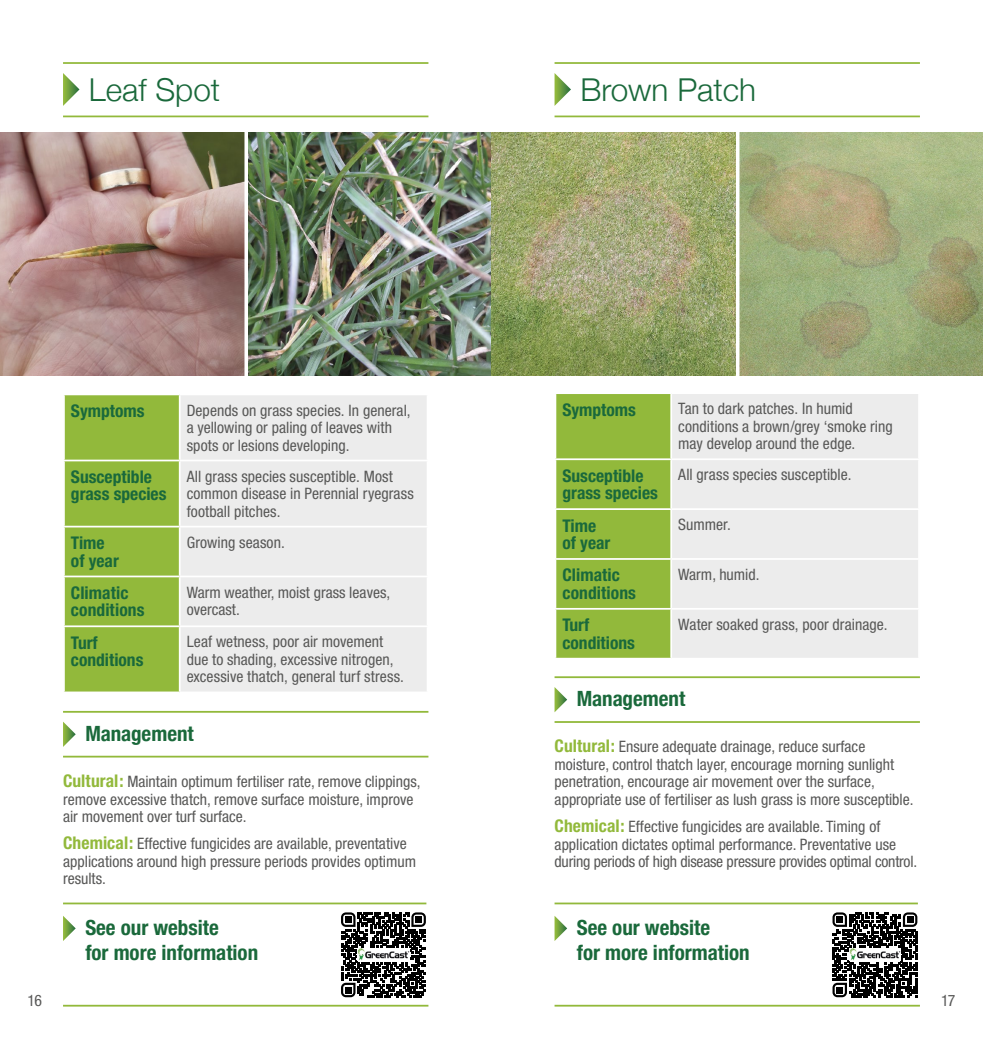
<style>
.page{position:relative;width:983px;height:1042px;background:#fff}
.page>*{position:absolute;margin:0;border:0;box-sizing:border-box;transform-origin:0 0}
.t1{font:300 31.5px "Helvetica Neue";color:#1a693b}
.t2{font:700 condensed 21px/24.5px "Helvetica Neue LT Std";color:#1a693b}
.t3{font:700 condensed 21px "Helvetica Neue";color:#1a693b}
.t4{font:700 condensed 17.5px/17.5px "Helvetica Neue LT Std";color:#1a693b}
.t5{font:condensed 15.75px/17.5px "Helvetica Neue LT Std";color:#585857}
.s1{font-family:"Helvetica Neue";font-weight:700;font-size:17.5px;color:#92b93b}
</style>
<div class="page">
<hr style="left:554px;top:902px;width:363px;height:2px;background:#92b93b">
<hr style="left:63px;top:902px;width:363px;height:2px;background:#92b93b">
<hr style="left:554px;top:1005px;width:365px;height:1px;background:#92b93b">
<hr style="left:63px;top:1005px;width:365px;height:1px;background:#92b93b">
<svg style="left:554px;top:916px;width:13px;height:25px"></svg>
<svg style="left:63px;top:916px;width:13px;height:25px"></svg>
<svg style="left:832px;top:912px;width:85px;height:85px"></svg>
<img style="left:848px;top:948px;width:52px;height:13px">
<svg style="left:341px;top:912px;width:85px;height:85px"></svg>
<img style="left:357px;top:948px;width:52px;height:13px">
<svg style="left:63px;top:73px;width:16px;height:33px"></svg>
<hr style="left:63px;top:62px;width:365px;height:2px;background:#92b93b">
<hr style="left:63px;top:116px;width:365px;height:1px;background:#92b93b">
<hr style="left:63px;top:711px;width:365px;height:2px;background:#92b93b">
<hr style="left:63px;top:756px;width:365px;height:1px;background:#92b93b">
<div style="left:65px;top:395px;width:114px;height:296px;background:#92b93b"></div>
<div style="left:181px;top:395px;width:245px;height:296px;background:#ececec"></div>
<hr style="left:63px;top:460px;width:117px;height:1px;background:#fff">
<hr style="left:180px;top:460px;width:248px;height:1px;background:#fff">
<hr style="left:63px;top:526px;width:117px;height:1px;background:#fff">
<hr style="left:180px;top:526px;width:248px;height:1px;background:#fff">
<hr style="left:63px;top:575px;width:117px;height:2px;background:#fff">
<hr style="left:180px;top:575px;width:248px;height:2px;background:#fff">
<hr style="left:63px;top:625px;width:117px;height:2px;background:#fff">
<hr style="left:180px;top:625px;width:248px;height:2px;background:#fff">
<svg style="left:63px;top:721px;width:13px;height:26px"></svg>
<img style="left:0;top:132px;width:491px;height:243px">
<svg style="left:244px;top:132px;width:4px;height:244px"></svg>
<svg style="left:554px;top:73px;width:17px;height:33px"></svg>
<hr style="left:554px;top:62px;width:365px;height:2px;background:#92b93b">
<hr style="left:554px;top:116px;width:365px;height:1px;background:#92b93b">
<hr style="left:554px;top:676px;width:365px;height:2px;background:#92b93b">
<hr style="left:554px;top:721px;width:365px;height:2px;background:#92b93b">
<div style="left:556px;top:394px;width:114px;height:264px;background:#92b93b"></div>
<div style="left:672px;top:394px;width:245px;height:264px;background:#ececec"></div>
<hr style="left:554px;top:458px;width:117px;height:2px;background:#fff">
<hr style="left:671px;top:458px;width:248px;height:2px;background:#fff">
<hr style="left:554px;top:508px;width:117px;height:2px;background:#fff">
<hr style="left:671px;top:508px;width:248px;height:2px;background:#fff">
<hr style="left:554px;top:558px;width:117px;height:2px;background:#fff">
<hr style="left:671px;top:558px;width:248px;height:2px;background:#fff">
<hr style="left:554px;top:608px;width:117px;height:2px;background:#fff">
<hr style="left:671px;top:608px;width:248px;height:2px;background:#fff">
<svg style="left:554px;top:687px;width:13px;height:25px"></svg>
<img style="left:491px;top:132px;width:491px;height:244px">
<svg style="left:735px;top:132px;width:4px;height:244px"></svg>
<h1 class="t1" style="left:89px;top:64px;width:133px">Leaf Spot</h1>
<p class="t4" style="left:71px;top:402px;width:75px">Symptoms</p>
<p class="t5" style="left:187px;top:401px;width:225px">Depends on grass species. In general, a yellowing or paling of leaves with spots or lesions developing.</p>
<p class="t4" style="left:71px;top:468px;width:97px">Susceptible grass species</p>
<p class="t5" style="left:187px;top:467px;width:229px">All grass species susceptible. Most common disease in Perennial ryegrass football pitches.</p>
<p class="t4" style="left:71px;top:534px;width:49px">Time of year</p>
<p class="t5" style="left:187px;top:533px;width:100px">Growing season.</p>
<p class="t4" style="left:71px;top:584px;width:75px">Climatic conditions</p>
<p class="t5" style="left:187px;top:583px;width:205px">Warm weather, moist grass leaves, overcast.</p>
<p class="t4" style="left:71px;top:633px;width:74px">Turf conditions</p>
<p class="t5" style="left:187px;top:633px;width:219px">Leaf wetness, poor air movement due to shading, excessive nitrogen, excessive thatch, general turf stress.</p>
<h2 class="t3" style="left:85px;top:716px;width:110px">Management</h2>
<p class="t5" style="left:63px;top:772px;width:359px"><span class="s1">Cultural:</span> Maintain optimum fertiliser rate, remove clippings, remove excessive thatch, remove surface moisture, improve air movement over turf surface.</p>
<p class="t5" style="left:63px;top:835px;width:354px"><span class="s1">Chemical:</span> Effective fungicides are available, preventative applications around high pressure periods provides optimum results.</p>
<h2 class="t2" style="left:85px;top:915px;width:174px">See our website<br>for more information</h2>
<h1 class="t1" style="left:580px;top:64px;width:177px">Brown Patch</h1>
<p class="t4" style="left:562px;top:400px;width:75px">Symptoms</p>
<p class="t5" style="left:678px;top:400px;width:216px">Tan to dark patches. In humid conditions a brown/grey ‘smoke ring may develop around the edge.</p>
<p class="t4" style="left:562px;top:466px;width:97px">Susceptible grass species</p>
<p class="t5" style="left:678px;top:466px;width:175px">All grass species susceptible.</p>
<p class="t4" style="left:562px;top:516px;width:49px">Time of year</p>
<p class="t5" style="left:678px;top:516px;width:54px">Summer.</p>
<p class="t4" style="left:562px;top:566px;width:75px">Climatic conditions</p>
<p class="t5" style="left:678px;top:566px;width:83px">Warm, humid.</p>
<p class="t4" style="left:562px;top:616px;width:74px">Turf conditions</p>
<p class="t5" style="left:678px;top:615px;width:211px">Water soaked grass, poor drainage.</p>
<h2 class="t3" style="left:576px;top:681px;width:110px">Management</h2>
<p class="t5" style="left:554px;top:738px;width:360px"><span class="s1">Cultural:</span> Ensure adequate drainage, reduce surface moisture, control thatch layer, encourage morning sunlight penetration, encourage air movement over the surface, appropriate use of fertiliser as lush grass is more susceptible.</p>
<p class="t5" style="left:554px;top:818px;width:364px"><span class="s1">Chemical:</span> Effective fungicides are available. Timing of application dictates optimal performance. Preventative use during periods of high disease pressure provides optimal control.</p>
<h2 class="t2" style="left:576px;top:915px;width:174px">See our website<br>for more information</h2>
<p class="t5" style="left:27px;top:991px;width:16px">16</p>
<p class="t5" style="left:940px;top:991px;width:16px">17</p>
</div>
